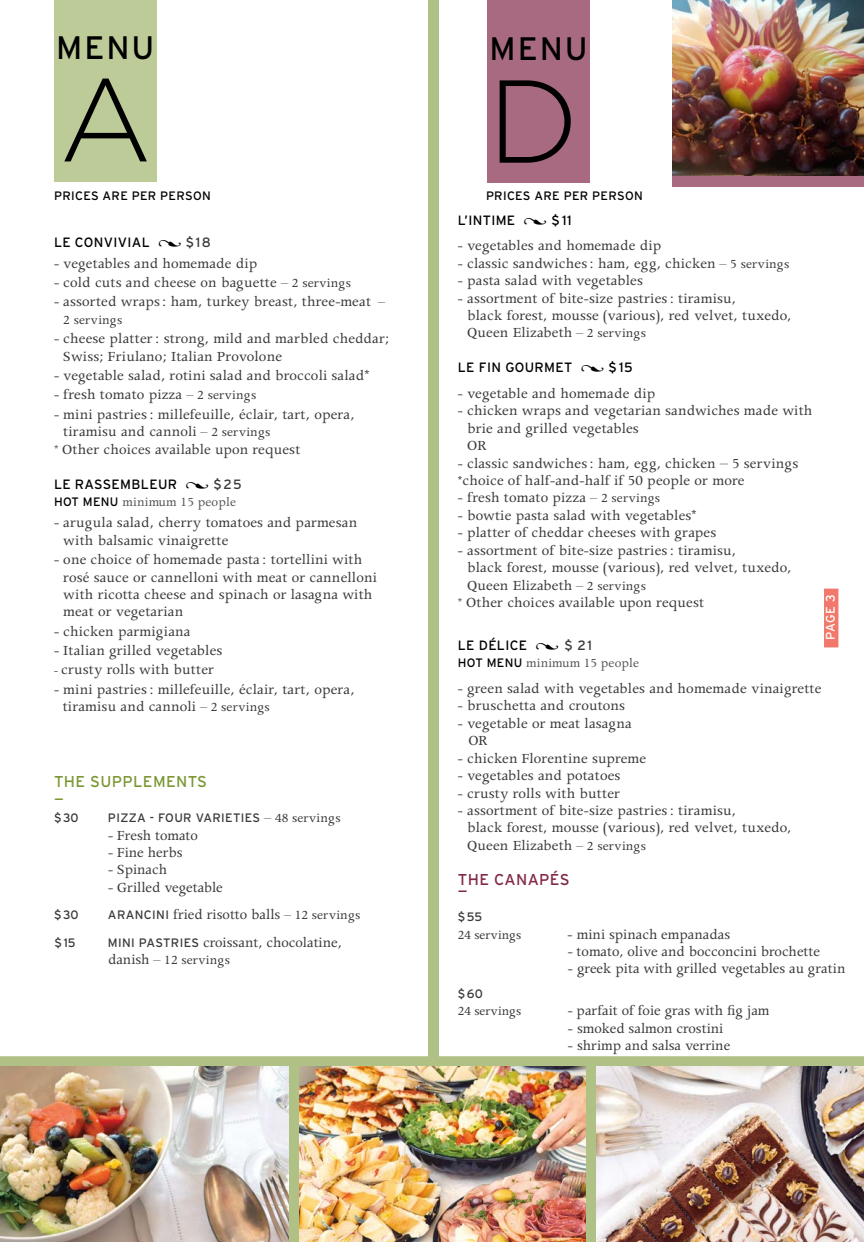
<style>
.page{position:relative;width:864px;height:1242px;background:#fff}
.page>*{position:absolute;margin:0;border:0;box-sizing:border-box;transform-origin:0 0}
.t1{font:300 117.6px "Gotham";color:#000}
.t2{font:32.55px "Interstate";letter-spacing:.06em;color:#000}
.t3{font:15.75px/17.4px "Apollo";letter-spacing:.01em;color:#393a39}
.t4{font:15.75px/17.4px "Interstate";letter-spacing:.025em;color:#7c9834}
.t5{font:15.75px/12px "Interstate";letter-spacing:.025em;color:#822949}
.t6{font:13.95px "Apollo";color:#393a39}
.t7{font:13.95px "Apollo";letter-spacing:.01em;color:#535454}
.t8{font:13.5px "Interstate";letter-spacing:.025em;color:#000}
.t9{font:12.6px "Interstate";color:#fff}
.t10{font:12.15px "Interstate";letter-spacing:.03em;color:#393a39}
.t11{font:12.15px "Interstate";letter-spacing:.025em;color:#000}
.s1{font-family:"Minion Pro"}
.s2{color:#393a39}
.s3{font-size:13.95px}
.s4{font-size:13.95px;color:#535454}
.s5{font-family:"Interstate";font-size:12.15px;color:#000}
.s6{font-size:12.15px}
.s7{font-family:"Apollo";font-size:13.95px}
.s8{font-family:"Interstate";font-size:12.15px}
.s9{font-size:15.75px}
</style>
<div class="page">
<div style="left:428px;top:0;width:10px;height:1056px;background:#b0c185"></div>
<div style="left:0;top:1056px;width:864px;height:186px;background:#b0c185"></div>
<div style="left:824px;top:589px;width:14px;height:58px;background:#f1786b"></div>
<div style="left:54px;top:0;width:103px;height:181px;background:#bdcb99"></div>
<img style="left:596px;top:1066px;width:268px;height:176px">
<img style="left:0;top:1066px;width:289px;height:176px">
<img style="left:300px;top:1066px;width:286px;height:176px">
<div style="left:672px;top:0;width:192px;height:186px;background:#a86a80"></div>
<div style="left:487px;top:0;width:103px;height:183px;background:#a86a80"></div>
<img style="left:672px;top:0;width:192px;height:176px">
<h2 class="t2" style="left:56px;top:27px;width:100px">MENU</h2>
<h1 class="t1" style="left:59px;top:45px;width:94px">A</h1>
<h2 class="t2" style="left:490px;top:29px;width:100px">MENU</h2>
<h1 class="t1" style="left:487px;top:47px;width:93px">D</h1>
<p class="t11" style="left:54px;top:188px;width:158px">PRICES ARE PER PERSON</p>
<p class="t11" style="left:486px;top:188px;width:158px">PRICES ARE PER PERSON</p>
<p class="t8" style="left:54px;top:234px;width:159px">LE CONVIVIAL <span class="s1">•</span> <span class="s2">$ 18</span></p>
<p class="t3" style="left:54px;top:255px;width:205px">- vegetables and homemade dip</p>
<p class="t3" style="left:54px;top:274px;width:298px">- cold cuts and cheese on baguette <span class="s3">– 2 servings</span></p>
<p class="t3" style="left:54px;top:294px;width:332px">- assorted wraps: ham, turkey breast, three-meat <span class="s3">–</span></p>
<p class="t6" style="left:63px;top:312px;width:61px">2 servings</p>
<p class="t3" style="left:63px;top:330px;width:328px;text-indent:-9px">- cheese platter: strong, mild and marbled cheddar;<br>Swiss; Friulano; Italian Provolone</p>
<p class="t3" style="left:54px;top:367px;width:317px">- vegetable salad, rotini salad and broccoli salad *</p>
<p class="t3" style="left:54px;top:386px;width:204px">- fresh tomato pizza <span class="s3">– 2 servings</span></p>
<p class="t3" style="left:54px;top:406px;width:302px">- mini pastries: millefeuille, éclair, tart, opera,</p>
<p class="t3" style="left:63px;top:423px;width:209px">tiramisu and cannoli <span class="s3">– 2 servings</span></p>
<p class="t3" style="left:54px;top:441px;width:248px"><span class="s4">*</span> Other choices available upon request</p>
<p class="t8" style="left:54px;top:476px;width:189px">LE RASSEMBLEUR <span class="s1">•</span> <span class="s2">$ 25</span></p>
<p class="t7" style="left:54px;top:494px;width:184px"><span class="s5">HOT MENU</span> minimum 15 people</p>
<p class="t3" style="left:63px;top:514px;width:295px;text-indent:-9px">- arugula salad, cherry tomatoes and parmesan with balsamic vinaigrette</p>
<p class="t3" style="left:63px;top:551px;width:315px;text-indent:-9px">- one choice of homemade pasta : tortellini with rosé sauce or cannelloni with meat or cannelloni with ricotta cheese and spinach or lasagna with meat or vegetarian</p>
<p class="t3" style="left:54px;top:623px;width:138px">- chicken parmigiana</p>
<p class="t3" style="left:54px;top:642px;width:170px">- Italian grilled vegetables</p>
<p class="t3" style="left:54px;top:662px;width:162px"><span class="s6">-</span> crusty rolls with butter</p>
<p class="t3" style="left:63px;top:681px;width:294px;text-indent:-9px">- mini pastries: millefeuille, éclair, tart, opera, tiramisu and cannoli <span class="s3">– 2 servings</span></p>
<p class="t8" style="left:458px;top:212px;width:115px">L’INTIME <span class="s1">•</span> $ 11</p>
<p class="t3" style="left:458px;top:237px;width:205px">- vegetables and homemade dip</p>
<p class="t3" style="left:458px;top:255px;width:333px">- classic sandwiches: ham, egg, chicken <span class="s3">– 5 servings</span></p>
<p class="t3" style="left:458px;top:272px;width:187px">- pasta salad with vegetables</p>
<p class="t3" style="left:467px;top:290px;width:326px;text-indent:-9px">- assortment of bite-size pastries: tiramisu,<br>black forest, mousse (various), red velvet, tuxedo,<br>Queen Elizabeth <span class="s3">– 2 servings</span></p>
<p class="t8" style="left:458px;top:359px;width:176px">LE FIN GOURMET <span class="s1">•</span> $ 15</p>
<p class="t3" style="left:458px;top:385px;width:199px">- vegetable and homemade dip</p>
<p class="t3" style="left:467px;top:402px;width:347px;text-indent:-9px">- chicken wraps and vegetarian sandwiches made with brie and grilled vegetables<br>OR</p>
<p class="t3" style="left:458px;top:455px;width:342px">- classic sandwiches: ham, egg, chicken – 5 servings <span class="s3">*</span>choice of half-and-half if 50 people or more</p>
<p class="t3" style="left:458px;top:490px;width:204px">- fresh tomato pizza <span class="s3">– 2 servings</span></p>
<p class="t3" style="left:458px;top:507px;width:240px">- bowtie pasta salad with vegetables*</p>
<p class="t3" style="left:458px;top:524px;width:260px">- platter of cheddar cheeses with grapes</p>
<p class="t3" style="left:458px;top:542px;width:280px">- assortment of bite-size pastries: tiramisu,</p>
<p class="t3" style="left:467px;top:559px;width:326px">black forest, mousse (various), red velvet, tuxedo,</p>
<p class="t3" style="left:467px;top:577px;width:180px">Queen Elizabeth <span class="s3">– 2 servings</span></p>
<p class="t3" style="left:458px;top:594px;width:248px"><span class="s4">*</span> Other choices available upon request</p>
<p class="t8" style="left:458px;top:637px;width:136px">LE DÉLICE <span class="s1">•</span> <span class="s2">$ 21</span></p>
<p class="t7" style="left:458px;top:656px;width:183px"><span class="s5">HOT MENU</span> minimum 15 people</p>
<p class="t3" style="left:458px;top:680px;width:365px">- green salad with vegetables and homemade vinaigrette</p>
<p class="t3" style="left:458px;top:697px;width:169px">- bruschetta and croutons</p>
<p class="t3" style="left:468px;top:715px;width:165px;text-indent:-10px">- vegetable or meat lasagna<br>OR</p>
<p class="t3" style="left:458px;top:750px;width:190px">- chicken Florentine supreme</p>
<p class="t3" style="left:458px;top:767px;width:164px">- vegetables and potatoes</p>
<p class="t3" style="left:458px;top:785px;width:164px">- crusty rolls with butter</p>
<p class="t3" style="left:467px;top:802px;width:326px;text-indent:-9px">- assortment of bite-size pastries: tiramisu,<br>black forest, mousse (various), red velvet, tuxedo,<br>Queen Elizabeth <span class="s3">– 2 servings</span></p>
<p class="t5" style="left:458px;top:873px;width:113px">THE CANAPÉS —</p>
<p class="t10" style="left:458px;top:909px;width:26px">$ 55</p>
<p class="t6" style="left:458px;top:927px;width:65px">24 servings</p>
<p class="t3" style="left:568px;top:926px;width:164px">- mini spinach empanadas</p>
<p class="t3" style="left:568px;top:943px;width:254px">- tomato, olive and bocconcini brochette</p>
<p class="t3" style="left:568px;top:961px;width:279px">- greek pita with grilled vegetables au gratin</p>
<p class="t10" style="left:458px;top:986px;width:27px">$ 60</p>
<p class="t6" style="left:458px;top:1003px;width:65px">24 servings</p>
<p class="t3" style="left:568px;top:1002px;width:203px">- parfait of foie gras with fig jam</p>
<p class="t3" style="left:568px;top:1020px;width:157px">- smoked salmon crostini</p>
<p class="t3" style="left:568px;top:1037px;width:164px">- shrimp and salsa verrine</p>
<p class="t9" style="left:823px;top:640px;width:47px;rotate:-90deg">PAGE 3</p>
<p class="t4" style="left:54px;top:773px;width:155px">THE SUPPLEMENTS —</p>
<p class="t10" style="left:54px;top:810px;width:26px">$ 30</p>
<p class="t10" style="left:108px;top:810px;width:234px">PIZZA - FOUR VARIETIES <span class="s7">– 48 servings</span></p>
<p class="t3" style="left:108px;top:827px;width:92px">- Fresh tomato</p>
<p class="t3" style="left:108px;top:844px;width:76px">- Fine herbs</p>
<p class="t3" style="left:108px;top:862px;width:61px">- Spinach</p>
<p class="t3" style="left:108px;top:879px;width:116px">- Grilled vegetable</p>
<p class="t10" style="left:54px;top:908px;width:26px">$ 30</p>
<p class="t3" style="left:108px;top:907px;width:254px"><span class="s8">ARANCINI</span> fried risotto balls <span class="s3">– 12 servings</span></p>
<p class="t10" style="left:55px;top:935px;width:23px">$ 15</p>
<p class="t3" style="left:108px;top:934px;width:236px"><span class="s8">MINI PASTRIES</span> croissant, chocolatine,</p>
<p class="t6" style="left:108px;top:953px;width:123px"><span class="s9">danish</span> – 12 servings</p>
</div>
